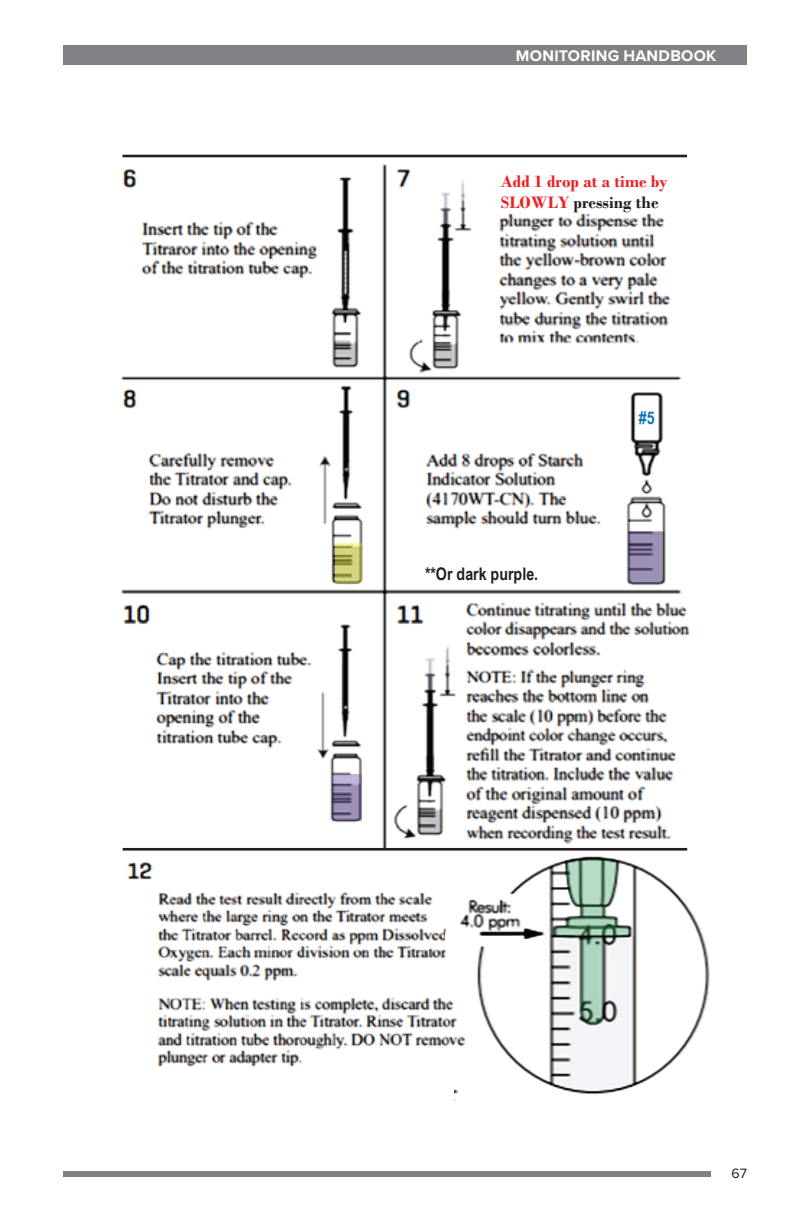
<style>
.page{position:relative;width:792px;height:1224px;background:#fff}
.page>*{position:absolute;margin:0;border:0;box-sizing:border-box;transform-origin:0 0}
.t1{font:700 17.4px/21px "Bodoni";color:#ee1f23}
.t2{font:700 17.4px "Arial Narrow";letter-spacing:.005em;color:#231f20}
.t3{font:700 17.4px "Arial Narrow";color:#1070b9}
.t4{font:700 16px "Proxima Nova";letter-spacing:.02em;color:#fff}
.t5{font:14px "Proxima Nova";color:#231f20}
.s1{color:#231f20}
</style>
<div class="page">
<div style="left:63px;top:45px;width:684px;height:20px;background:#808285"></div>
<div style="left:63px;top:1172px;width:648px;height:5px;background:#808285"></div>
<img style="left:121px;top:154px;width:569px;height:695px">
<hr style="left:123px;top:848px;width:564px;height:3px;background:#231f20">
<img style="left:127px;top:861px;width:327px;height:206px">
<div style="left:335px;top:543px;width:26px;height:39px;background:#f2eb17;opacity:.4"></div>
<div style="left:628px;top:531px;width:34px;height:51px;background:#62449b;opacity:.4"></div>
<div style="left:332px;top:774px;width:29px;height:47px;background:#62449b;opacity:.4"></div>
<img style="left:454px;top:847px;width:256px;height:254px">
<div style="left:556px;top:927px;width:72px;height:9px;background:#1fb04f;opacity:.25"></div>
<div style="left:567px;top:917px;width:50px;height:12px;background:#1fb04f;opacity:.25"></div>
<div style="left:580px;top:906px;width:25px;height:11px;background:#1fb04f;opacity:.25"></div>
<svg style="left:566px;top:859px;width:51px;height:47px;background:#93b29f"></svg>
<svg style="left:580px;top:936px;width:23px;height:88px;background:#8cad9a"></svg>
<div style="left:499px;top:175px;width:170px;height:37px;background:#fff"></div>
<p class="t4" style="left:516px;top:44px;width:202px">MONITORING HANDBOOK</p>
<p class="t1" style="left:501px;top:171px;width:169px">Add 1 drop at a time by<br>SLOWLY <span class="s1">pressing the</span></p>
<p class="t2" style="left:425px;top:561px;width:115px">**Or dark purple.</p>
<p class="t3" style="left:639px;top:404px;width:17px">#5</p>
<p class="t5" style="left:732px;top:1163px;width:17px">67</p>
</div>
